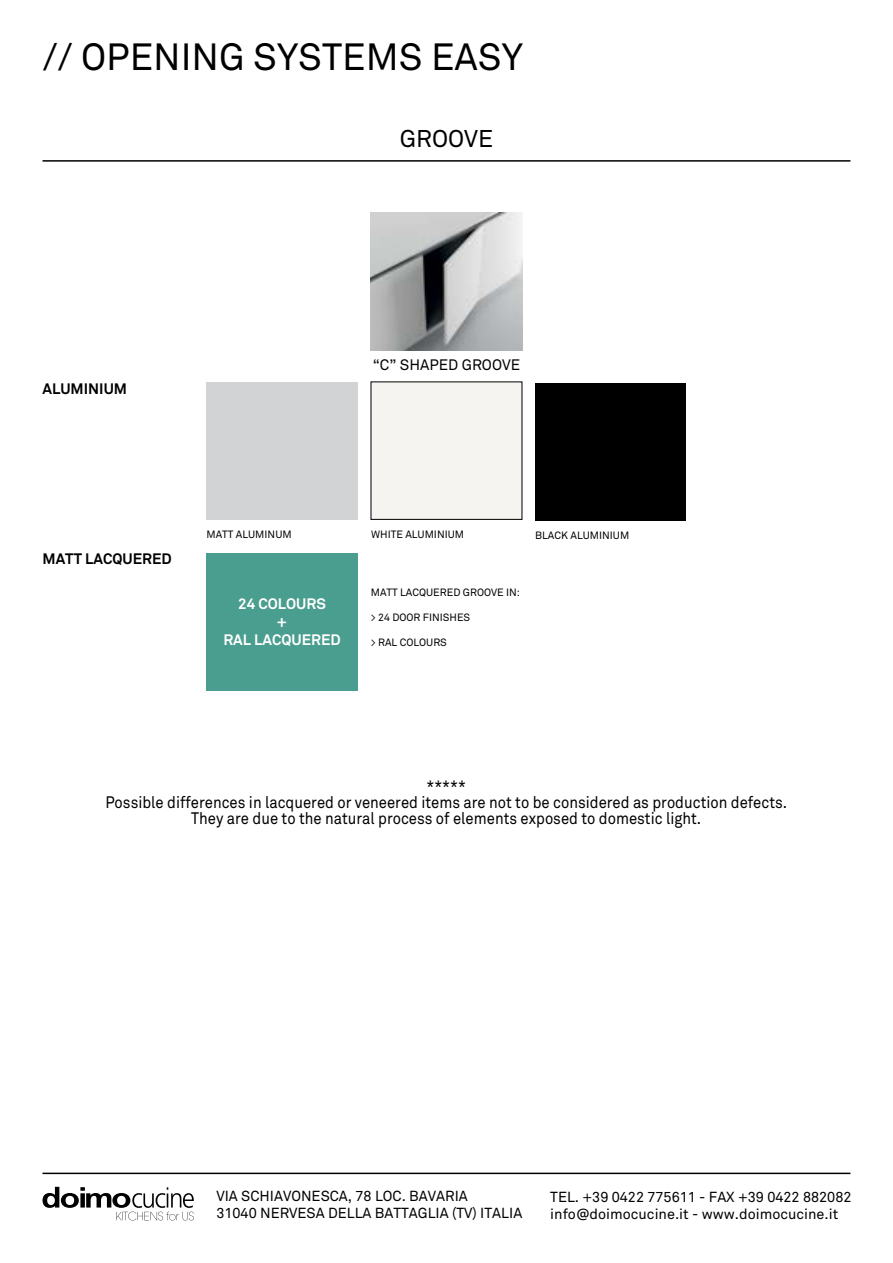
<style>
.page{position:relative;width:893px;height:1263px;background:#fff}
.page>*{position:absolute;margin:0;border:0;box-sizing:border-box;transform-origin:0 0}
.t1{font:37.5px "Akkurat";color:#000}
.t2{font:24px "Akkurat";color:#000}
.t3{font:16.5px/16.2px "Akkurat";color:#000;text-align:center;scale:.9 1}
.t4{font:700 15px "Akkurat";color:#000}
.t5{font:700 15px/18px "Akkurat";color:#fff;text-align:center}
.t6{font:15px "Akkurat";color:#000}
.t7{font:14.4px/17.2px "Akkurat";color:#000}
.t8{font:10.5px "Akkurat";color:#000}
</style>
<div class="page">
<hr style="left:43px;top:160px;width:807px;height:2px;background:#000">
<div style="left:371px;top:382px;width:151px;height:138px;background:#f5f4f0"></div>
<div style="left:207px;top:382px;width:151px;height:138px;background:#d1d3d4"></div>
<div style="left:207px;top:553px;width:151px;height:137px;background:#4a9e8f"></div>
<svg style="left:43px;top:1187px;width:151px;height:33px"></svg>
<hr style="left:43px;top:1172px;width:807px;height:2px;background:#000">
<img style="left:371px;top:213px;width:151px;height:138px">
<div style="left:535px;top:383px;width:151px;height:138px;background:#000"></div>
<h1 class="t1" style="left:43px;top:35px;width:482px">// OPENING SYSTEMS EASY</h1>
<h2 class="t2" style="left:400px;top:125px;width:95px">GROOVE</h2>
<p class="t4" style="left:43px;top:379px;width:86px">ALUMINIUM</p>
<p class="t6" style="left:373px;top:356px;width:149px">“C” SHAPED GROOVE</p>
<p class="t4" style="left:43px;top:549px;width:131px">MATT LACQUERED</p>
<p class="t8" style="left:206px;top:528px;width:87px">MATT ALUMINUM</p>
<p class="t8" style="left:371px;top:528px;width:95px">WHITE ALUMINIUM</p>
<p class="t8" style="left:535px;top:529px;width:96px">BLACK ALUMINIUM</p>
<p class="t5" style="left:223px;top:595px;width:119px">24 COLOURS<br>+<br>RAL LACQUERED</p>
<p class="t8" style="left:371px;top:586px;width:151px">MATT LACQUERED GROOVE IN:</p>
<p class="t8" style="left:371px;top:611px;width:101px">&gt; 24 DOOR FINISHES</p>
<p class="t8" style="left:371px;top:636px;width:78px">&gt; RAL COLOURS</p>
<p class="t3" style="left:105px;top:778px;width:759px">*****<br>Possible differences in lacquered or veneered items are not to be considered as production defects.<br>They are due to the natural process of elements exposed to domestic light.</p>
<p class="t7" style="left:216px;top:1188px;width:307px">VIA SCHIAVONESCA, 78 LOC. BAVARIA<br>31040 NERVESA DELLA BATTAGLIA (TV) ITALIA</p>
<p class="t7" style="left:550px;top:1188px;width:303px">TEL. +39 0422 775611 - FAX +39 0422 882082 info@doimocucine.it - www.doimocucine.it</p>
</div>
